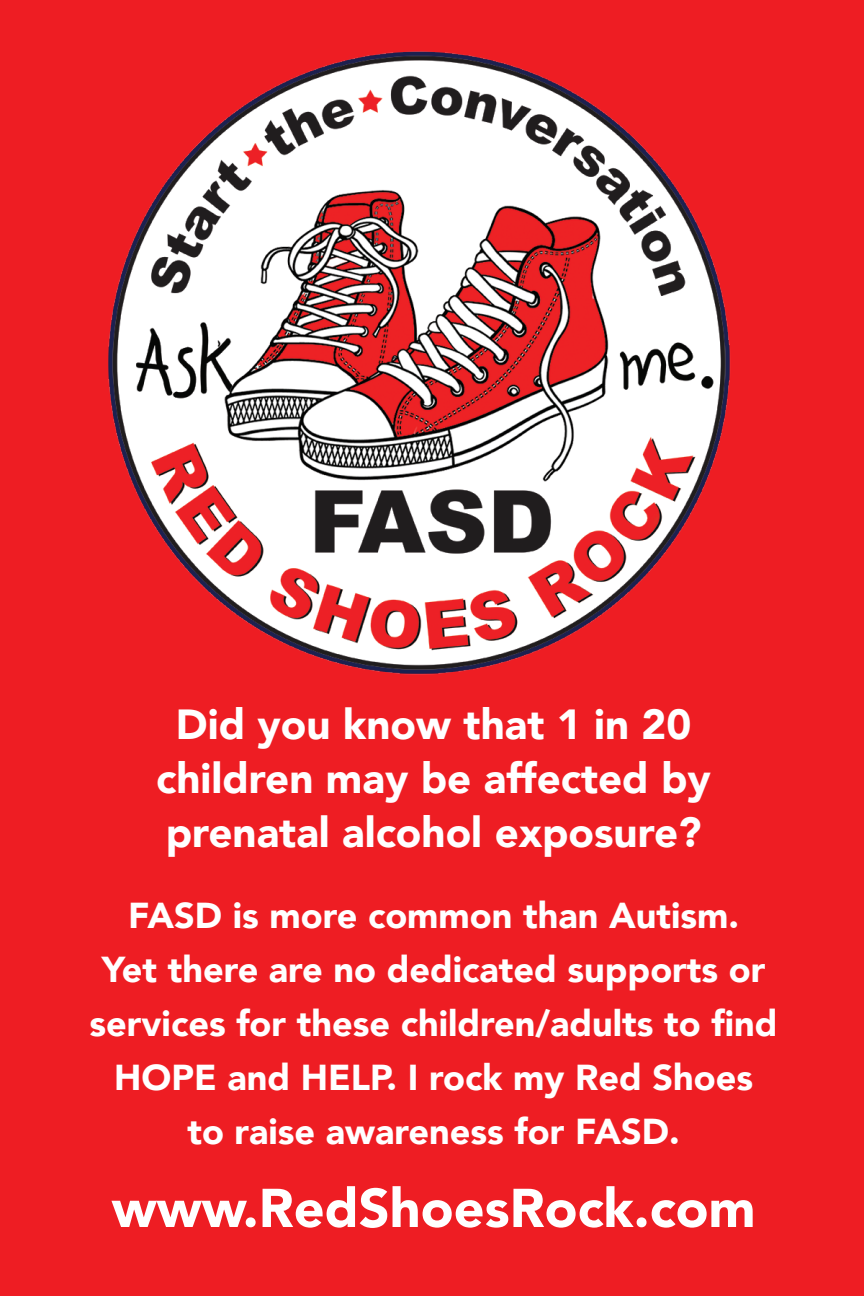
<style>
.page{position:relative;width:864px;height:1296px;background:#ee1d23}
.page>*{position:absolute;margin:0;border:0;box-sizing:border-box;transform-origin:0 0}
.t1{font:900 54px "Avenir";color:#fff}
.t2{font:900 42px/54px "Avenir";color:#fff;text-align:center}
.t3{font:900 36px/54px "Avenir";color:#fff;text-align:center}
</style>
<div class="page">
<img style="left:108px;top:51px;width:622px;height:624px">
<p class="t2" style="left:156px;top:696px;width:556px">Did you know that 1 in 20 children may be affected by prenatal alcohol exposure?</p>
<p class="t3" style="left:90px;top:888px;width:689px">FASD is more common than Autism.<br>Yet there are no dedicated supports or services for these children/adults to find HOPE and HELP. I rock my Red Shoes<br>to raise awareness for FASD.</p>
<p class="t1" style="left:112px;top:1162px;width:645px">www.RedShoesRock.com</p>
</div>
